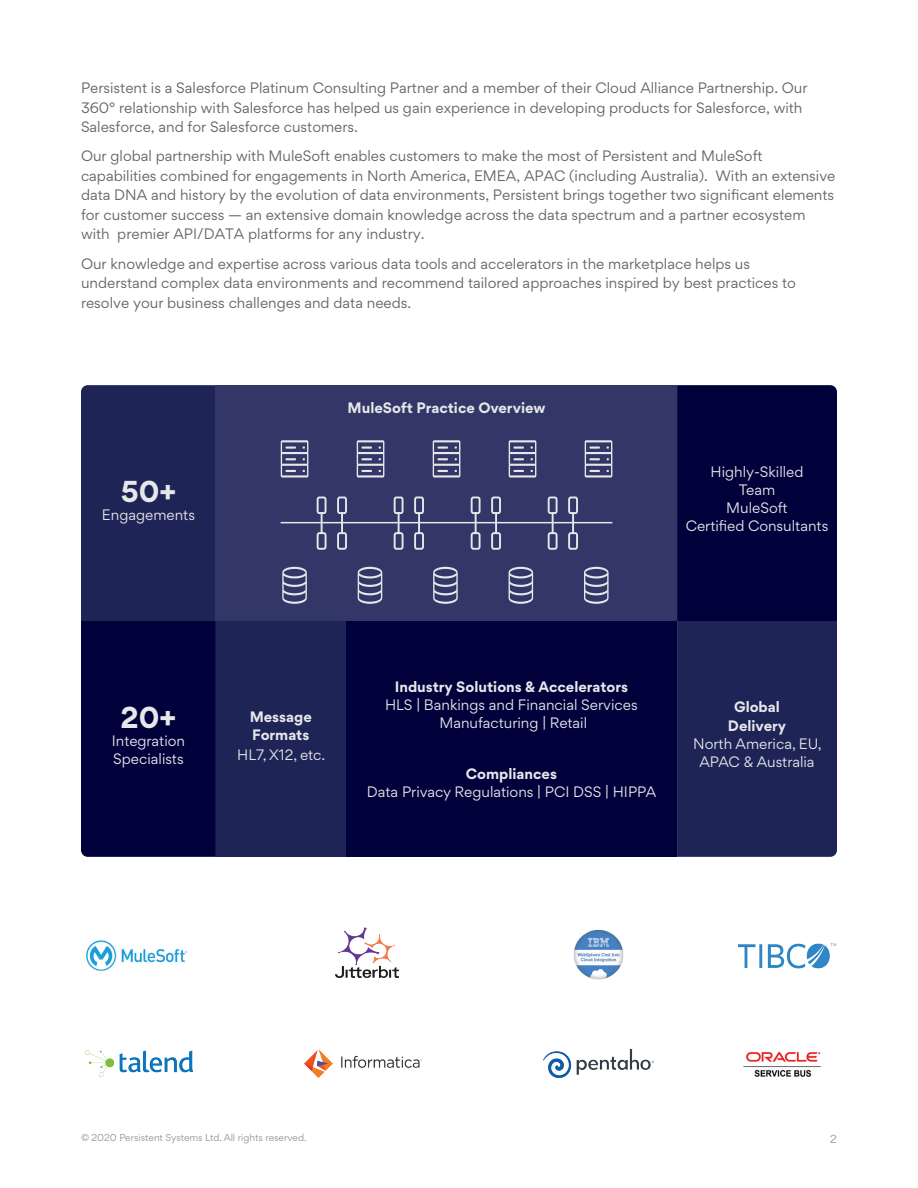
<style>
.page{position:relative;width:918px;height:1188px;background:#fff}
.page>*{position:absolute;margin:0;border:0;box-sizing:border-box;transform-origin:0 0}
.Body_Copy{font:700 27px "Gordita";color:#e6e7e9}
.Body_Copy-2{font:13.5px/19.5px "Gordita";color:#636366}
.Body_Copy-3{font:13.5px/18px "Gordita";color:#e6e7e9;text-align:center}
.Body_Copy-4{font:700 13.5px/19.5px "Gordita";color:#e6e7e9;text-align:center}
.t1{font:10.5px "Gordita";color:#939598}
.t2{font:9px "Gordita";color:#939598}
</style>
<div class="page">
<svg style="left:81px;top:385px;width:135px;height:472px;background:#101249"></svg>
<div style="left:216px;top:621px;width:130px;height:236px;background:#1f2457"></div>
<svg style="left:677px;top:385px;width:160px;height:472px;background:#0f1249"></svg>
<div style="left:216px;top:385px;width:461px;height:236px;background:#333767"></div>
<div style="left:346px;top:621px;width:331px;height:236px;background:#00003b"></div>
<svg style="left:281px;top:440px;width:27px;height:38px"></svg>
<svg style="left:357px;top:440px;width:27px;height:38px"></svg>
<svg style="left:433px;top:440px;width:27px;height:38px"></svg>
<svg style="left:509px;top:440px;width:27px;height:38px"></svg>
<svg style="left:585px;top:440px;width:27px;height:38px"></svg>
<svg style="left:282px;top:567px;width:25px;height:37px"></svg>
<svg style="left:358px;top:567px;width:24px;height:37px"></svg>
<svg style="left:433px;top:567px;width:25px;height:37px"></svg>
<svg style="left:509px;top:567px;width:24px;height:37px"></svg>
<svg style="left:584px;top:567px;width:25px;height:37px"></svg>
<svg style="left:393px;top:496px;width:32px;height:54px"></svg>
<svg style="left:316px;top:496px;width:32px;height:54px"></svg>
<svg style="left:470px;top:496px;width:32px;height:54px"></svg>
<svg style="left:547px;top:496px;width:32px;height:54px"></svg>
<hr style="left:281px;top:522px;width:331px;height:1px;background:#e6e7e9">
<img style="left:86px;top:940px;width:101px;height:31px">
<img style="left:335px;top:927px;width:63px;height:51px">
<img style="left:743px;top:1052px;width:78px;height:25px">
<img style="left:739px;top:943px;width:98px;height:26px">
<img style="left:86px;top:1050px;width:106px;height:26px">
<img style="left:304px;top:1049px;width:117px;height:29px">
<img style="left:544px;top:1049px;width:109px;height:29px">
<img style="left:573px;top:929px;width:50px;height:51px">
<p class="Body_Copy-2" style="left:81px;top:78px;width:728px">Persistent is a Salesforce Platinum Consulting Partner and a member of their Cloud Alliance Partnership. Our<br>360° relationship with Salesforce has helped us gain experience in developing products for Salesforce, with<br>Salesforce, and for Salesforce customers.</p>
<p class="Body_Copy-2" style="left:81px;top:146px;width:756px">Our global partnership with MuleSoft enables customers to make the most of Persistent and MuleSoft capabilities combined for engagements in North America, EMEA, APAC (including Australia). With an extensive data DNA and history by the evolution of data environments, Persistent brings together two significant elements for customer success — an extensive domain knowledge across the data spectrum and a partner ecosystem with premier API/DATA platforms for any industry.</p>
<p class="Body_Copy-2" style="left:81px;top:253px;width:717px">Our knowledge and expertise across various data tools and accelerators in the marketplace helps us understand complex data environments and recommend tailored approaches inspired by best practices to resolve your business challenges and data needs.</p>
<p class="Body_Copy" style="left:121px;top:470px;width:57px">50+</p>
<p class="Body_Copy-3" style="left:102px;top:506px;width:95px">Engagements</p>
<p class="Body_Copy-4" style="left:348px;top:398px;width:199px">MuleSoft Practice Overview</p>
<p class="Body_Copy-3" style="left:686px;top:462px;width:144px">Highly-Skilled<br>Team<br>MuleSoft<br>Certified Consultants</p>
<p class="Body_Copy" style="left:121px;top:696px;width:57px">20+</p>
<p class="Body_Copy-3" style="left:112px;top:731px;width:75px;text-align:left">Integration<br>Specialists</p>
<p class="Body_Copy-4" style="left:250px;top:707px;width:64px">Message</p>
<p class="Body_Copy-4" style="left:252px;top:725px;width:59px">Formats</p>
<p class="Body_Copy-3" style="left:237px;top:745px;width:89px">HL7, X12, etc.</p>
<p class="Body_Copy-4" style="left:395px;top:677px;width:235px">Industry Solutions &amp; Accelerators</p>
<p class="Body_Copy-3" style="left:385px;top:696px;width:254px">HLS | Bankings and Financial Services<br>Manufacturing | Retail</p>
<p class="Body_Copy-4" style="left:466px;top:764px;width:93px">Compliances</p>
<p class="Body_Copy-3" style="left:367px;top:782px;width:291px">Data Privacy Regulations | PCI DSS | HIPPA</p>
<p class="Body_Copy-4" style="left:728px;top:697px;width:60px">Global<br>Delivery</p>
<p class="Body_Copy-3" style="left:693px;top:735px;width:130px">North America, EU,<br>APAC &amp; Australia</p>
<p class="t2" style="left:81px;top:1131px;width:227px">© 2020 Persistent Systems Ltd. All rights reserved.</p>
<p class="t1" style="left:830px;top:1131px;width:8px">2</p>
</div>
